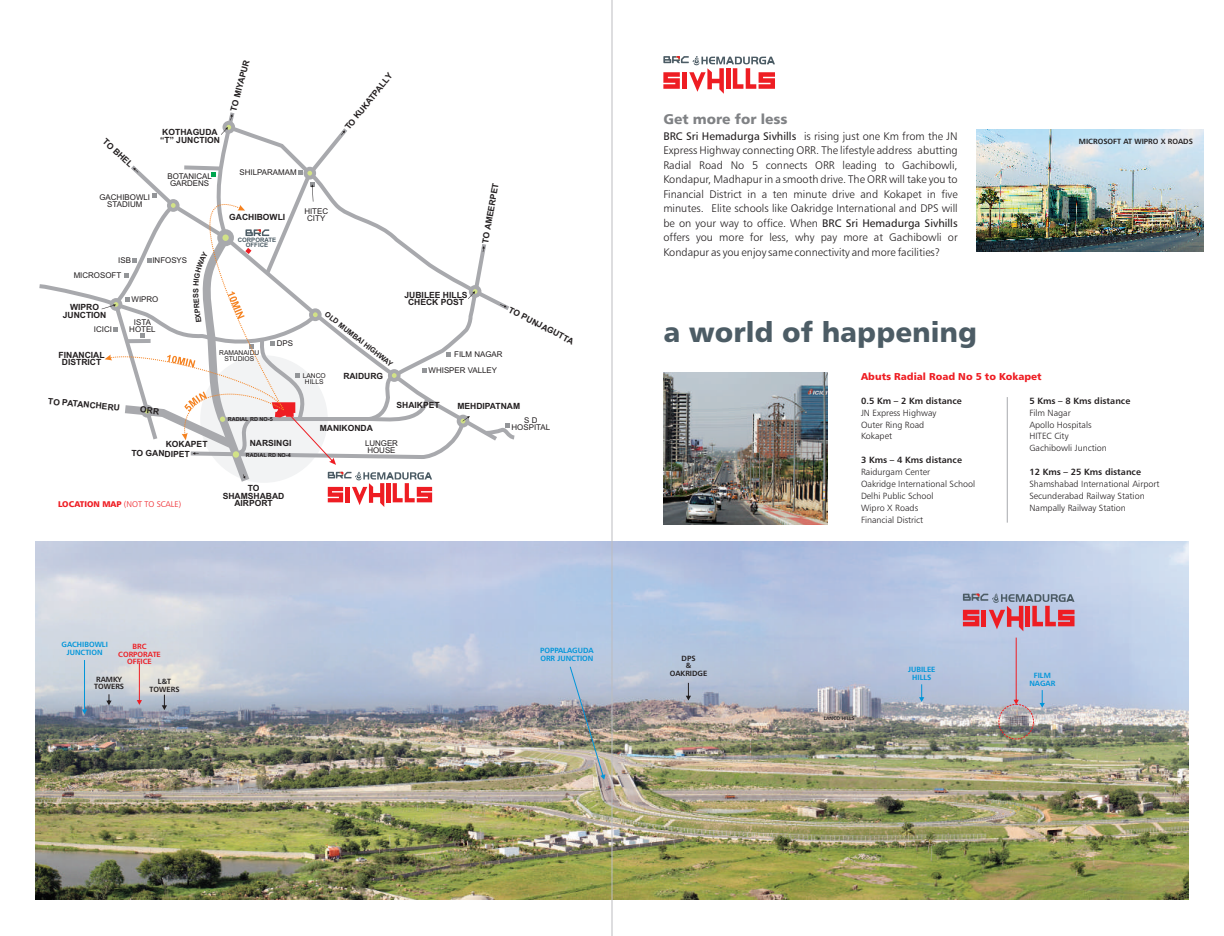
<style>
.page{position:relative;width:1224px;height:936px;background:#fff}
.page>*{position:absolute;margin:0;border:0;box-sizing:border-box;transform-origin:0 0}
.t1{font:28px "Humanist 777 BT Black B";color:#4c5c65}
.t2{font:14px "Humanist 777 BT Black B";color:#808285}
.t3{font:11px/14.5px "Humanist 777 BT Light B";color:#231f20;text-align:justify}
.t4{font:10px "Humanist 777 BT Black B";color:#ee1d23}
.t5{font:9px/11.9px "Humanist 777 BT Light B";color:#231f20}
.t6{font:9px "Humanist 777 BT Roman B,Bold";color:#231f20}
.t7{font:700 8.5px/7.6px "Arial";color:#231f20;text-align:center}
.t8{font:8.3px "Humanist 777 BT Light B";color:#ee1d23}
.t9{font:7.9px/7.1px "Arial";color:#231f20;text-align:center}
.t10{font:7.5px/8.2px "Humanist 777 BT Roman B,Bold";color:#0095d9;text-align:center}
.t11{font:7.5px/7.3px "Humanist 777 BT Roman B,Bold";color:#231f20;text-align:center}
.t12{font:7.5px/7.3px "Humanist 777 BT Roman B,Bold";color:#ee1d23;text-align:center}
.t13{font:700 7.3px "Arial";color:#231f20}
.t14{font:6.7px/6px "Arial";color:#231f20;text-align:center}
.t15{font:700 6.1px/5.5px "Arial";color:#4c5c65;text-align:center}
.t16{font:700 5.5px "Arial";color:#231f20}
.t17{font:5px "Humanist 777 BT Roman B,Bold";color:#231f20}
.s1{font-family:"Humanist 777 BT Black B"}
.s2{font-family:"Humanist 777 BT Roman B"}
</style>
<div class="page">
<img style="left:35px;top:0;width:1169px;height:936px">
<hr style="left:612px;top:0;width:1px;height:936px;background:#bcbdc0">
<svg style="left:102px;top:108px;width:417px;height:399px"></svg>
<p class="t7" style="left:106px;top:138px;width:39px;rotate:43deg">TO BHEL</p>
<p class="t9" style="left:99px;top:194px;width:52px">GACHIBOWLI<br>STADIUM</p>
<p class="t7" style="left:160px;top:129px;width:61px;text-align:left">KOTHAGUDA “T” JUNCTION</p>
<p class="t9" style="left:167px;top:173px;width:46px">BOTANICAL<br>GARDENS</p>
<p class="t9" style="left:118px;top:258px;width:14px">ISB</p>
<p class="t9" style="left:152px;top:258px;width:36px">INFOSYS</p>
<p class="t9" style="left:74px;top:272px;width:49px">MICROSOFT</p>
<p class="t9" style="left:132px;top:297px;width:28px">WIPRO</p>
<p class="t7" style="left:63px;top:304px;width:45px">WIPRO<br>JUNCTION</p>
<p class="t9" style="left:94px;top:327px;width:20px">ICICI</p>
<p class="t9" style="left:129px;top:319px;width:28px">ISTA<br>HOTEL</p>
<p class="t13" style="left:193px;top:293px;width:6px;rotate:-90deg">S</p>
<p class="t7" style="left:230px;top:110px;width:54px;rotate:-75deg">TO MIYAPUR</p>
<p class="t9" style="left:240px;top:170px;width:59px">SHILPARAMAM</p>
<p class="t7" style="left:229px;top:214px;width:57px">GACHIBOWLI</p>
<p class="t15" style="left:238px;top:237px;width:40px">CORPORATE<br>OFFICE</p>
<p class="t9" style="left:277px;top:341px;width:18px">DPS</p>
<p class="t7" style="left:59px;top:352px;width:48px">FINANCIAL<br>DISTRICT</p>
<p class="t14" style="left:219px;top:351px;width:42px">RAMANAIDU<br>STUDIOS</p>
<p class="t7" style="left:344px;top:127px;width:71px;rotate:-51deg">TO KUKATPALLY</p>
<p class="t9" style="left:304px;top:208px;width:25px">HITEC<br>CITY</p>
<p class="t13" style="left:327px;top:311px;width:85px;rotate:38deg">OLD MUMBAI HIGHWAY</p>
<p class="t14" style="left:303px;top:373px;width:25px">LANCO</p>
<p class="t7" style="left:343px;top:373px;width:41px">RAIDURG</p>
<p class="t14" style="left:305px;top:379px;width:20px">HILLS</p>
<p class="t7" style="left:482px;top:243px;width:63px;rotate:-80deg">TO AMEERPET</p>
<p class="t7" style="left:405px;top:292px;width:65px">JUBILEE HILLS<br>CHECK POST</p>
<p class="t7" style="left:511px;top:307px;width:73px;rotate:27deg">TO PUNJAGUTTA</p>
<p class="t9" style="left:454px;top:351px;width:50px">FILM NAGAR</p>
<p class="t9" style="left:429px;top:367px;width:70px">WHISPER VALLEY</p>
<p class="t7" style="left:48px;top:398px;width:73px;rotate:5deg">TO PATANCHERU</p>
<p class="t7" style="left:166px;top:441px;width:43px">KOKAPET</p>
<p class="t7" style="left:132px;top:450px;width:60px;rotate:1deg">TO GANDIPET</p>
<p class="t8" style="left:58px;top:501px;width:125px"><span class="s1">LOCATION MAP</span> (NOT TO SCALE)</p>
<p class="t16" style="left:228px;top:417px;width:46px">RADIAL RD NO-5</p>
<p class="t16" style="left:246px;top:453px;width:46px">RADIAL RD NO-4</p>
<p class="t7" style="left:250px;top:440px;width:43px">NARSINGI</p>
<p class="t7" style="left:223px;top:485px;width:63px">TO<br>SHAMSHABAD<br>AIRPORT</p>
<p class="t7" style="left:320px;top:425px;width:55px">MANIKONDA</p>
<p class="t7" style="left:396px;top:402px;width:45px">SHAIKPET</p>
<p class="t9" style="left:365px;top:440px;width:35px">LUNGER<br>HOUSE</p>
<p class="t7" style="left:457px;top:403px;width:64px">MEHDIPATNAM</p>
<p class="t9" style="left:512px;top:418px;width:40px">S D<br>HOSPITAL</p>
<p class="t10" style="left:61px;top:641px;width:48px">GACHIBOWLI<br>JUNCTION</p>
<p class="t12" style="left:118px;top:644px;width:44px">BRC<br>CORPORATE<br>OFFICE</p>
<p class="t11" style="left:94px;top:677px;width:31px;text-align:left">RAMKY<br>TOWERS</p>
<p class="t11" style="left:150px;top:679px;width:31px">L&amp;T<br>TOWERS</p>
<p class="t10" style="left:540px;top:647px;width:55px;text-align:left">POPPALAGUDA<br>ORR JUNCTION</p>
<p class="t2" style="left:663px;top:114px;width:126px">Get more for less</p>
<p class="t3" style="left:663px;top:129px;width:296px"><span class="s2">BRC Sri Hemadurga Sivhills</span> is rising just one Km from the JN Express Highway connecting ORR. The lifestyle address abutting Radial Road No 5 connects ORR leading to Gachibowli, Kondapur, Madhapur in a smooth drive. The ORR will take you to Financial District in a ten minute drive and Kokapet in five minutes. Elite schools like Oakridge International and DPS will be on your way to office. When <span class="s2">BRC Sri Hemadurga Sivhills </span>offers you more for less, why pay more at Gachibowli or Kondapur as you enjoy same connectivity and more facilities?</p>
<p class="t11" style="left:1079px;top:139px;width:115px">MICROSOFT AT WIPRO X ROADS</p>
<h1 class="t1" style="left:663px;top:320px;width:315px">a world of happening</h1>
<p class="t4" style="left:861px;top:372px;width:182px">Abuts Radial Road No 5 to Kokapet</p>
<p class="t6" style="left:861px;top:397px;width:102px">0.5 Km – 2 Km distance</p>
<p class="t5" style="left:861px;top:407px;width:77px">JN Express Highway<br>Outer Ring Road<br>Kokapet</p>
<p class="t6" style="left:861px;top:456px;width:102px">3 Kms – 4 Kms distance</p>
<p class="t5" style="left:861px;top:467px;width:116px">Raidurgam Center<br>Oakridge International School<br>Delhi Public School<br>Wipro X Roads<br>Financial District</p>
<p class="t6" style="left:1029px;top:397px;width:102px">5 Kms – 8 Kms distance</p>
<p class="t5" style="left:1029px;top:407px;width:79px">Film Nagar<br>Apollo Hospitals<br>HITEC City<br>Gachibowli Junction</p>
<p class="t6" style="left:1029px;top:468px;width:113px">12 Kms – 25 Kms distance</p>
<p class="t5" style="left:1029px;top:479px;width:132px">Shamshabad International Airport<br>Secunderabad Railway Station<br>Nampally Railway Station</p>
<p class="t11" style="left:670px;top:655px;width:39px">DPS<br>&amp;<br>OAKRIDGE</p>
<p class="t17" style="left:824px;top:717px;width:32px">LANCO HILLS</p>
<p class="t10" style="left:908px;top:666px;width:29px">JUBILEE<br>HILLS</p>
<p class="t10" style="left:1029px;top:672px;width:27px">FILM<br>NAGAR</p>
</div>
